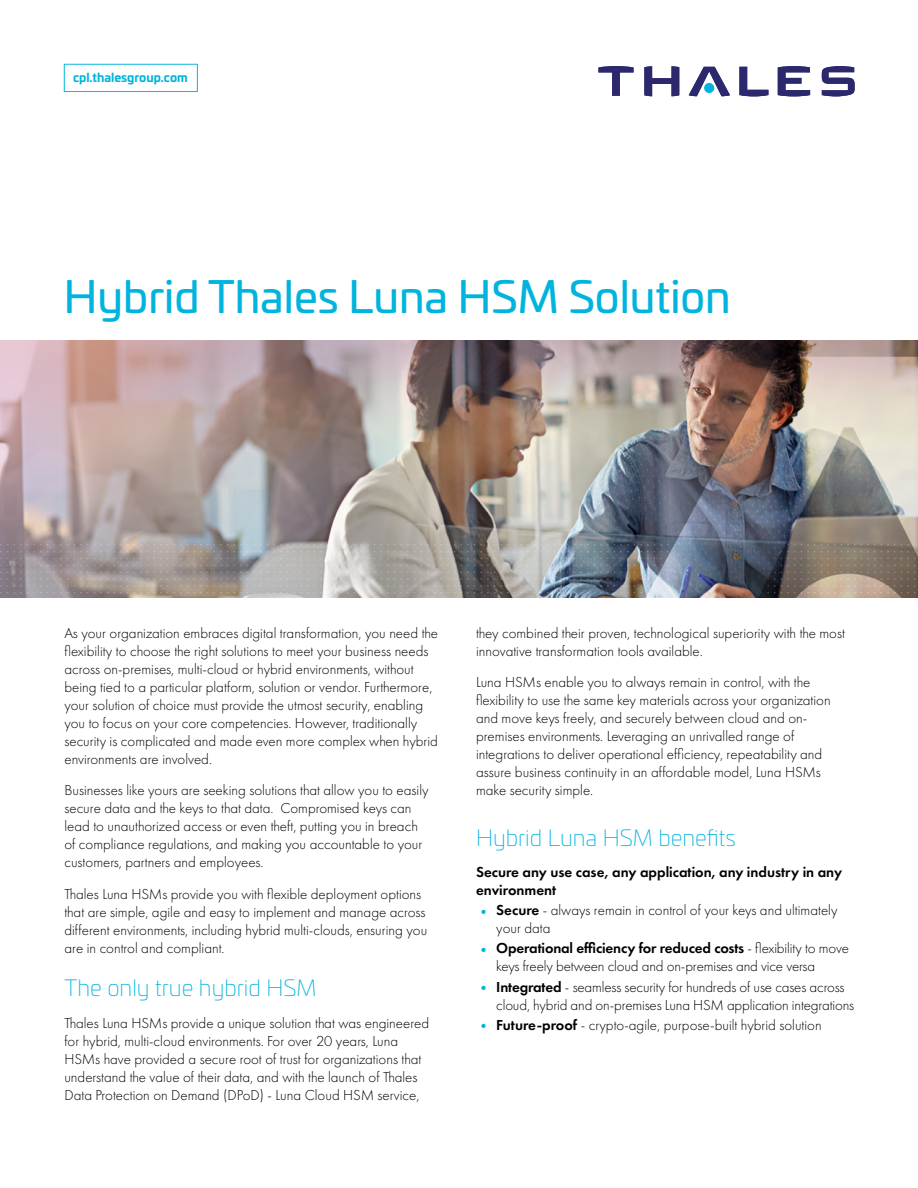
<style>
.page{position:relative;width:918px;height:1188px;background:#fff}
.page>*{position:absolute;margin:0;border:0;box-sizing:border-box;transform-origin:0 0}
.t1{font:43.5px "Univia Pro";color:#00b4dd}
.t2{font:200 22.5px "Univia Pro";color:#00b4dd}
.t3{font:300 15px/18px "Futura PT";color:#000}
.t4{font:600 15px/18px "Futura PT";color:#000}
.t5{font:700 12px "Univia Pro";color:#00b4dd}
.s1{font-weight:400;color:#00b4dd}
.s2{font-weight:600}
</style>
<div class="page">
<svg style="left:822px;top:66px;width:33px;height:30px"></svg>
<svg style="left:778px;top:66px;width:32px;height:30px"></svg>
<svg style="left:739px;top:67px;width:29px;height:29px"></svg>
<svg style="left:689px;top:67px;width:41px;height:29px"></svg>
<div style="left:704px;top:83px;width:10px;height:10px;background:#00b4dd;border-radius:50%"></div>
<svg style="left:644px;top:66px;width:35px;height:30px"></svg>
<svg style="left:598px;top:66px;width:36px;height:30px"></svg>
<img style="left:0;top:341px;width:918px;height:256px">
<svg style="left:64px;top:64px;width:134px;height:28px"></svg>
<p class="t5" style="left:73px;top:68px;width:116px">cpl.thalesgroup.com</p>
<h1 class="t1" style="left:64px;top:265px;width:668px">Hybrid Thales Luna HSM Solution</h1>
<p class="t3" style="left:64px;top:624px;width:375px">As your organization embraces digital transformation, you need the flexibility to choose the right solutions to meet your business needs across on-premises, multi-cloud or hybrid environments, without being tied to a particular platform, solution or vendor. Furthermore, your solution of choice must provide the utmost security, enabling you to focus on your core competencies. However, traditionally security is complicated and made even more complex when hybrid environments are involved.</p>
<p class="t3" style="left:64px;top:781px;width:366px">Businesses like yours are seeking solutions that allow you to easily secure data and the keys to that data. Compromised keys can lead to unauthorized access or even theft, putting you in breach of compliance regulations, and making you accountable to your customers, partners and employees.</p>
<p class="t3" style="left:64px;top:885px;width:364px">Thales Luna HSMs provide you with flexible deployment options that are simple, agile and easy to implement and manage across different environments, including hybrid multi-clouds, ensuring you are in control and compliant.</p>
<h2 class="t2" style="left:64px;top:972px;width:254px">The only true hybrid HSM</h2>
<p class="t3" style="left:64px;top:1014px;width:366px">Thales Luna HSMs provide a unique solution that was engineered for hybrid, multi-cloud environments. For over 20 years, Luna HSMs have provided a secure root of trust for organizations that understand the value of their data, and with the launch of Thales Data Protection on Demand (DPoD) - Luna Cloud HSM service,</p>
<p class="t3" style="left:476px;top:624px;width:371px">they combined their proven, technological superiority with the most innovative transformation tools available.</p>
<p class="t3" style="left:476px;top:673px;width:356px">Luna HSMs enable you to always remain in control, with the flexibility to use the same key materials across your organization and move keys freely, and securely between cloud and on&shy;premises environments. Leveraging an unrivalled range of integrations to deliver operational efficiency, repeatability and assure business continuity in an affordable model, Luna HSMs make security simple.</p>
<h2 class="t2" style="left:476px;top:822px;width:261px">Hybrid Luna HSM benefits</h2>
<p class="t4" style="left:476px;top:863px;width:368px">Secure any use case, any application, any industry in any environment</p>
<p class="t3" style="left:496px;top:901px;width:343px;text-indent:-20px"><span class="s1">•</span> <span class="s2">Secure</span> - always remain in control of your keys and ultimately your data</p>
<p class="t3" style="left:496px;top:940px;width:354px;text-indent:-20px"><span class="s1">•</span> <span class="s2">Operational efficiency for reduced costs</span> - flexibility to move keys freely between cloud and on-premises and vice versa</p>
<p class="t3" style="left:496px;top:978px;width:359px;text-indent:-20px"><span class="s1">•</span> <span class="s2">Integrated</span> - seamless security for hundreds of use cases across cloud, hybrid and on-premises Luna HSM application integrations</p>
<p class="t3" style="left:476px;top:1016px;width:347px"><span class="s1">•</span> <span class="s2">Future-proof</span> - crypto-agile, purpose-built hybrid solution</p>
</div>
